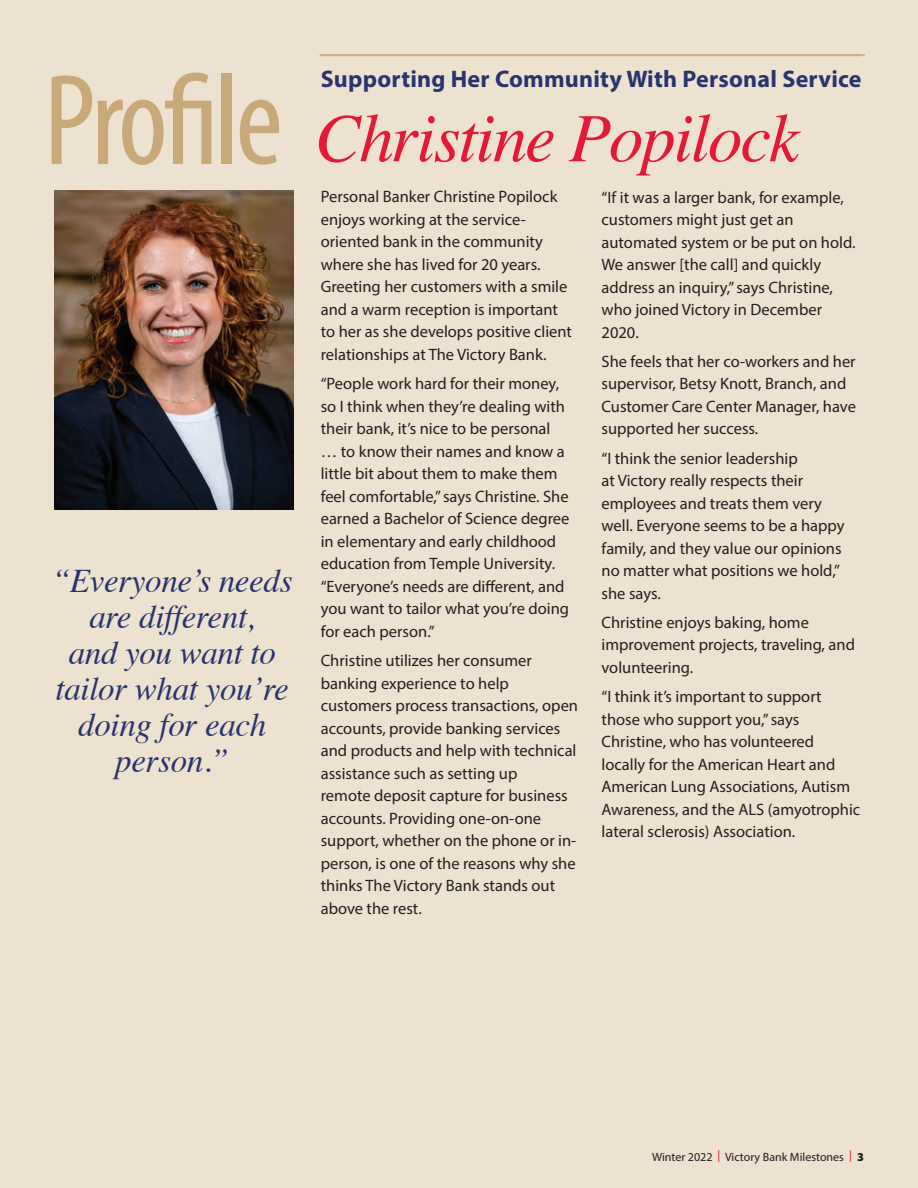
<style>
.page{position:relative;width:918px;height:1188px;background:#ede1cf}
.page>*{position:absolute;margin:0;border:0;box-sizing:border-box;transform-origin:0 0}
.t1{font:italic 69px "Times";letter-spacing:-.03em;color:#e51836}
.t2{font:italic 33px/36px "Times";letter-spacing:-.01em;color:#29346e;text-align:center}
.t3{font:700 24px "Myriad Pro";letter-spacing:.01em;color:#29346e}
.t4{font:16.5px/22.5px "Myriad Pro";color:#231f20}
.t5{font:12px "Myriad Pro";color:#231f20}
.s1{font-family:"Myriad Pro";font-style:normal;font-stretch:condensed;font-size:130.5px;color:#c8a977}
.s2{color:#e51836}
.s3{font-weight:900}
</style>
<div class="page">
<hr style="left:320px;top:54px;width:545px;height:2px;background:#c8a977">
<img style="left:54px;top:190px;width:240px;height:319px">
<p class="t3" style="left:321px;top:64px;width:542px">Supporting Her Community With Personal Service</p>
<p class="t1" style="left:44px;top:78px;width:757px"><span class="s1">Profle</span> Christine Popilock</p>
<p class="t2" style="left:52px;top:561px;width:242px">“Everyone’s needs are different,<br>and you want to tailor what you’re doing for each person.”</p>
<p class="t4" style="left:321px;top:185px;width:253px">Personal Banker Christine Popilock enjoys working at the service&shy;oriented bank in the community where she has lived for 20 years.<br>Greeting her customers with a smile and a warm reception is important to her as she develops positive client relationships at The Victory Bank.</p>
<p class="t4" style="left:321px;top:372px;width:250px">“People work hard for their money, so I think when they’re dealing with their bank, it’s nice to be personal … to know their names and know a little bit about them to make them feel comfortable,” says Christine. She earned a Bachelor of Science degree in elementary and early childhood education from Temple University. “Everyone’s needs are diferent, and you want to tailor what you’re doing for each person.”</p>
<p class="t4" style="left:321px;top:649px;width:259px">Christine utilizes her consumer banking experience to help customers process transactions, open accounts, provide banking services and products and help with technical assistance such as setting up<br>remote deposit capture for business accounts. Providing one-on-one support, whether on the phone or in&shy;person, is one of the reasons why she thinks The Victory Bank stands out above the rest.</p>
<p class="t4" style="left:602px;top:186px;width:256px">“If it was a larger bank, for example, customers might just get an automated system or be put on hold.<br>We answer [the call] and quickly address an inquiry,” says Christine, who joined Victory in December<br>2020.</p>
<p class="t4" style="left:602px;top:350px;width:256px">She feels that her co-workers and her supervisor, Betsy Knott, Branch, and Customer Care Center Manager, have supported her success.</p>
<p class="t4" style="left:602px;top:447px;width:245px">“I think the senior leadership<br>at Victory really respects their employees and treats them very well. Everyone seems to be a happy family, and they value our opinions no matter what positions we hold,” she says.</p>
<p class="t4" style="left:602px;top:611px;width:255px">Christine enjoys baking, home improvement projects, traveling, and volunteering.</p>
<p class="t4" style="left:602px;top:685px;width:260px">“I think it’s important to support those who support you,” says Christine, who has volunteered locally for the American Heart and American Lung Associations, Autism Awareness, and the ALS (amyotrophic lateral sclerosis) Association.</p>
<p class="t5" style="left:652px;top:1149px;width:213px">Winter 2022 <span class="s2">|</span> Victory Bank Milestones <span class="s2">|</span> <span class="s3">3</span></p>
</div>
